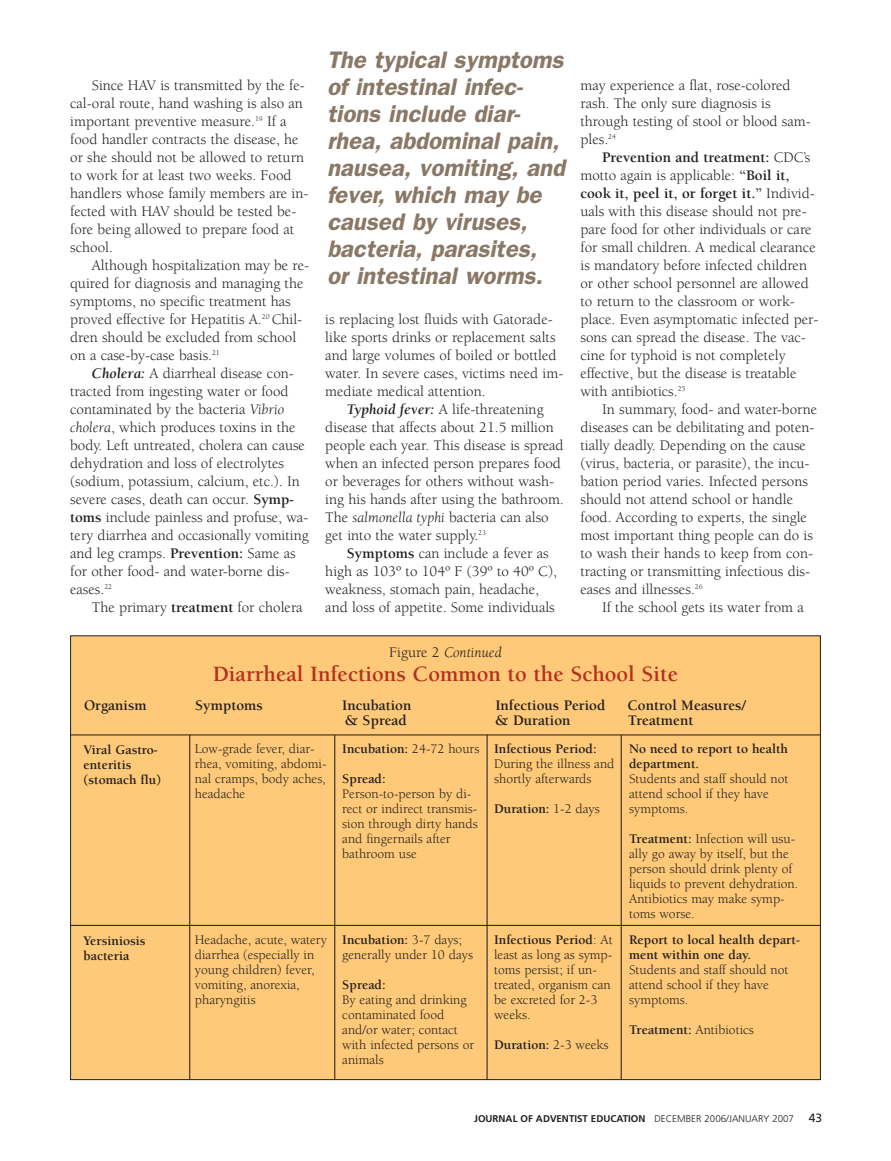
<style>
.page{position:relative;width:891px;height:1161px;background:#fff}
.page>*{position:absolute;margin:0;border:0;box-sizing:border-box;transform-origin:0 0}
.t1{font:italic 600 24px/27px "Franklin Gothic";color:#8a7866}
.t2{font:700 22.5px "Berkeley";color:#b23220}
.t3{font:15px/18px "Berkeley";color:#231f1f}
.t4{font:700 15px "Berkeley";color:#231f1f}
.t5{font:italic 15px "Berkeley";color:#231f1f}
.t6{font:13.5px/15px "Berkeley";color:#231f1f}
.t7{font:700 13.5px/15px "Berkeley";color:#231f1f}
.t8{font:700 9.75px "Frutiger";color:#231f1f}
.s1{font-weight:700;font-style:italic}
.s2{font-style:italic}
.s3{font-weight:700}
.s4{font-style:normal}
.s5{font-weight:400}
.s6{font-weight:300}
.s7{font-weight:400;font-size:12px}
</style>
<div class="page">
<div style="left:71px;top:636px;width:749px;height:444px;background:#fec978"></div>
<hr style="left:70px;top:734px;width:751px;height:1px;background:#231f1f">
<hr style="left:70px;top:925px;width:751px;height:1px;background:#231f1f">
<hr style="left:189px;top:735px;width:1px;height:345px;background:#231f1f">
<hr style="left:334px;top:735px;width:1px;height:345px;background:#231f1f">
<hr style="left:487px;top:735px;width:1px;height:345px;background:#231f1f">
<hr style="left:621px;top:735px;width:1px;height:345px;background:#231f1f">
<h1 class="t1" style="left:327px;top:48px;width:243px">The typical symptoms of intestinal infec&shy;tions include diar&shy;rhea, abdominal pain, nausea, vomiting, and fever, which may be caused by viruses, bacteria, parasites, or intestinal worms.</h1>
<p class="t3" style="left:70px;top:78px;width:240px;text-indent:22px">Since HAV is transmitted by the fe&shy;cal-oral route, hand washing is also an important preventive measure.<sup>19</sup> If a food handler contracts the disease, he or she should not be allowed to return to work for at least two weeks. Food handlers whose family members are in&shy;fected with HAV should be tested be&shy;fore being allowed to prepare food at school.</p>
<p class="t3" style="left:70px;top:258px;width:240px;text-indent:22px">Although hospitalization may be re&shy;quired for diagnosis and managing the symptoms, no specific treatment has proved effective for Hepatitis A.<sup>20</sup> Chil&shy;dren should be excluded from school on a case-by-case basis.<sup>21</sup></p>
<p class="t3" style="left:70px;top:366px;width:240px;text-indent:22px"><span class="s1">Cholera:</span> A diarrheal disease con&shy;tracted from ingesting water or food contaminated by the bacteria <span class="s2">Vibrio cholera</span>, which produces toxins in the body. Left untreated, cholera can cause dehydration and loss of electrolytes (sodium, potassium, calcium, etc.). In severe cases, death can occur. <span class="s3">Symp&shy;toms</span> include painless and profuse, wa&shy;tery diarrhea and occasionally vomiting and leg cramps. <span class="s3">Prevention:</span> Same as for other food- and water-borne dis&shy;eases.<sup>22</sup></p>
<p class="t3" style="left:92px;top:600px;width:212px">The primary <span class="s3">treatment</span> for cholera</p>
<p class="t3" style="left:581px;top:78px;width:232px">may experience a flat, rose-colored rash. The only sure diagnosis is through testing of stool or blood sam&shy;ples.<sup>24</sup></p>
<p class="t3" style="left:581px;top:150px;width:240px;text-indent:22px"><span class="s3">Prevention and treatment:</span> CDC’s motto again is applicable: <span class="s3">“Boil it, cook it, peel it, or forget it.”</span> Individ&shy;uals with this disease should not pre&shy;pare food for other individuals or care for small children. A medical clearance is mandatory before infected children or other school personnel are allowed to return to the classroom or work&shy;place. Even asymptomatic infected per&shy;sons can spread the disease. The vac&shy;cine for typhoid is not completely effective, but the disease is treatable with antibiotics.<sup>25</sup></p>
<p class="t3" style="left:581px;top:402px;width:238px;text-indent:22px">In summary, food- and water-borne diseases can be debilitating and poten&shy;tially deadly. Depending on the cause (virus, bacteria, or parasite), the incu&shy;bation period varies. Infected persons should not attend school or handle food. According to experts, the single most important thing people can do is to wash their hands to keep from con&shy;tracting or transmitting infectious dis&shy;eases and illnesses.<sup>26</sup></p>
<p class="t3" style="left:602px;top:600px;width:203px">If the school gets its water from a</p>
<p class="t3" style="left:325px;top:312px;width:240px">is replacing lost fluids with Gatorade&shy;like sports drinks or replacement salts and large volumes of boiled or bottled water. In severe cases, victims need im&shy;mediate medical attention.</p>
<p class="t3" style="left:325px;top:402px;width:240px;text-indent:22px"><span class="s1">Typhoid fever:</span> A life-threatening disease that affects about 21.5 million people each year. This disease is spread when an infected person prepares food or beverages for others without wash&shy;ing his hands after using the bathroom.<br>The <span class="s2">salmonella typhi</span> bacteria can also get into the water supply.<sup>23</sup></p>
<p class="t3" style="left:325px;top:546px;width:233px;text-indent:22px"><span class="s3">Symptoms</span> can include a fever as high as 103º to 104º F (39º to 40º C), weakness, stomach pain, headache, and loss of appetite. Some individuals</p>
<p class="t5" style="left:389px;top:647px;width:114px"><span class="s4">Figure 2</span> Continued</p>
<h2 class="t2" style="left:213px;top:665px;width:467px">Diarrheal Infections Common to the School Site</h2>
<p class="t4" style="left:84px;top:699px;width:64px">Organism</p>
<p class="t4" style="left:195px;top:699px;width:69px">Symptoms</p>
<p class="t4" style="left:342px;top:699px;width:71px">Incubation</p>
<p class="t4" style="left:495px;top:699px;width:111px">Infectious Period</p>
<p class="t4" style="left:627px;top:699px;width:120px">Control Measures/</p>
<p class="t4" style="left:345px;top:714px;width:64px">&amp; Spread</p>
<p class="t4" style="left:495px;top:714px;width:77px">&amp; Duration</p>
<p class="t4" style="left:628px;top:714px;width:67px">Treatment</p>
<p class="t7" style="left:84px;top:744px;width:79px">Viral Gastro&shy;enteritis (stomach flu)</p>
<p class="t7" style="left:84px;top:934px;width:63px">Yersiniosis bacteria</p>
<p class="t6" style="left:195px;top:743px;width:133px">Low-grade fever, diar&shy;rhea, vomiting, abdomi&shy;nal cramps, body aches, headache</p>
<p class="t6" style="left:195px;top:933px;width:134px">Headache, acute, watery diarrhea (especially in young children) fever, vomiting, anorexia, pharyngitis</p>
<p class="t7" style="left:342px;top:743px;width:139px">Incubation: <span class="s5">24-72 hours</span></p>
<p class="t7" style="left:342px;top:773px;width:45px">Spread:</p>
<p class="t6" style="left:342px;top:788px;width:137px">Person-to-person by di&shy;rect or indirect transmis&shy;sion through dirty hands and fingernails after bathroom use</p>
<p class="t6" style="left:342px;top:933px;width:132px"><span class="s3">Incubation:</span> 3-7 days; generally under 10 days</p>
<p class="t7" style="left:342px;top:978px;width:45px">Spread:</p>
<p class="t6" style="left:342px;top:993px;width:133px">By eating and drinking contaminated food and/or water; contact with infected persons or animals</p>
<p class="t7" style="left:494px;top:743px;width:104px">Infectious Period:</p>
<p class="t6" style="left:494px;top:758px;width:122px">During the illness and shortly afterwards</p>
<p class="t7" style="left:494px;top:803px;width:107px">Duration: <span class="s5">1-2 days</span></p>
<p class="t6" style="left:494px;top:933px;width:120px"><span class="s3">Infectious Period</span>: At least as long as symp&shy;toms persist; if un&shy;treated, organism can be excreted for 2-3 weeks.</p>
<p class="t7" style="left:494px;top:1038px;width:116px">Duration: <span class="s5">2-3 weeks</span></p>
<p class="t7" style="left:629px;top:743px;width:160px">No need to report to health department.</p>
<p class="t6" style="left:629px;top:773px;width:161px">Students and staff should not attend school if they have symptoms.</p>
<p class="t6" style="left:629px;top:833px;width:171px"><span class="s3">Treatment:</span> Infection will usu&shy;ally go away by itself, but the person should drink plenty of liquids to prevent dehydration.<br>Antibiotics may make symp&shy;toms worse.</p>
<p class="t7" style="left:629px;top:933px;width:172px">Report to local health depart&shy;ment within one day.</p>
<p class="t6" style="left:629px;top:963px;width:161px">Students and staff should not attend school if they have symptoms.</p>
<p class="t6" style="left:629px;top:1023px;width:126px"><span class="s3">Treatment:</span> Antibiotics</p>
<p class="t8" style="left:474px;top:1114px;width:350px">JOURNAL OF ADVENTIST EDUCATION <span class="s6">DECEMBER 2006/JANUARY 2007</span> <span class="s7">43</span></p>
</div>
